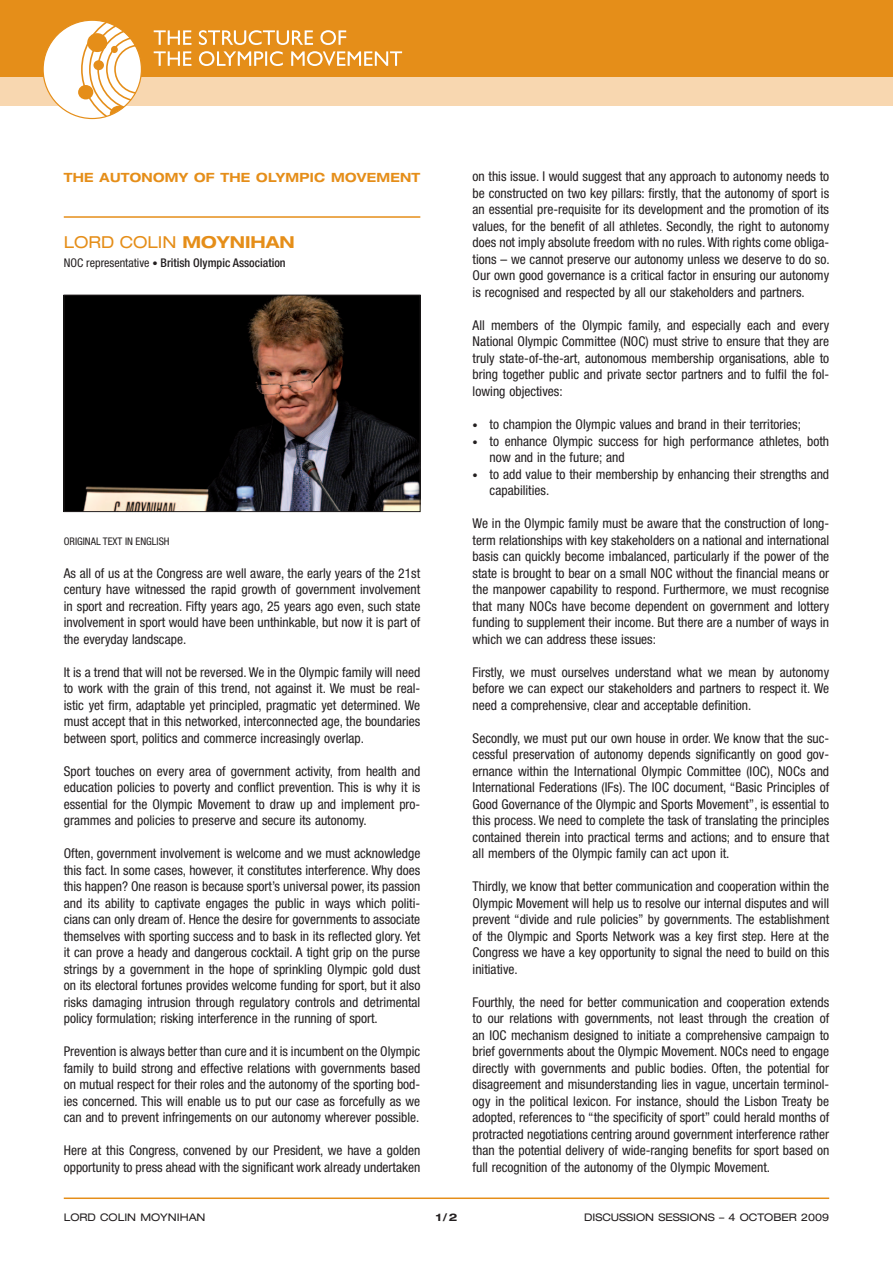
<style>
.page{position:relative;width:893px;height:1263px;background:#fff}
.page>*{position:absolute;margin:0;border:0;box-sizing:border-box;transform-origin:0 0}
.t1{font:expanded 16.5px "Helvetica Neue";color:#e58e19}
.t2{font:condensed 13.5px/16.5px "Helvetica Neue";color:#231f20;text-align:justify}
.t3{font:700 expanded 12.75px "Helvetica Neue";letter-spacing:.025em;color:#e58e19;scale:.95 1}
.t4{font:500 condensed 12px "Helvetica Neue";color:#231f20}
.t5{font:expanded 10.5px "Helvetica Neue";color:#231f20}
.t6{font:condensed 10.5px "Helvetica Neue";color:#231f20}
.t7{font:700 expanded 10.5px "Helvetica Neue";color:#231f20}
.s1{font-weight:700}
.s2{font-weight:400}
.s3{font-weight:400;font-size:10.5px}
.s4{font-size:10.5px}
</style>
<div class="page">
<div style="left:0;top:0;width:893px;height:77px;background:#e58e19"></div>
<div style="left:0;top:77px;width:893px;height:29px;background:#f8d7b0"></div>
<div style="left:43px;top:20px;width:98px;height:99px;background:#fff;border-radius:50%"></div>
<svg style="left:80px;top:20px;width:58px;height:99px"></svg>
<div style="left:87px;top:33px;width:20px;height:19px;background:#e58e19;border-radius:50%"></div>
<div style="left:111px;top:46px;width:7px;height:7px;background:#e58e19;border-radius:50%"></div>
<div style="left:78px;top:85px;width:15px;height:14px;background:#e58e19;border-radius:50%"></div>
<hr style="left:64px;top:1197px;width:765px;height:2px;background:#e58e19">
<svg style="left:154px;top:51px;width:248px;height:15px"></svg>
<svg style="left:154px;top:30px;width:192px;height:15px"></svg>
<hr style="left:64px;top:216px;width:356px;height:2px;background:#e58e19">
<img style="left:66px;top:297px;width:352px;height:213px">
<div style="left:64px;top:295px;width:356px;height:217px;border:1px solid #231f20"></div>
<p class="t3" style="left:64px;top:169px;width:108px">THE AUTONOMY</p>
<p class="t3" style="left:194px;top:169px;width:12px">OF</p>
<p class="t3" style="left:220px;top:169px;width:70px">THE OLYMPIC</p>
<p class="t3" style="left:331px;top:169px;width:28px">MOVEME</p>
<p class="t3" style="left:400px;top:169px;width:23px">NT</p>
<p class="t1" style="left:64px;top:232px;width:230px">LORD COLIN <span class="s1">MOYNIHAN</span></p>
<p class="t4" style="left:64px;top:256px;width:223px"><span class="s2">NOC representative</span> <span class="s3">•</span> British Olympic Association</p>
<p class="t6" style="left:64px;top:535px;width:107px">Original text in English</p>
<p class="t2" style="left:64px;top:564px;width:358px">As all of us at the Congress are well aware, the early years of the 21st century have witnessed the rapid growth of government involvement in sport and recreation. Fifty years ago, 25 years ago even, such state involvement in sport would have been unthinkable, but now it is part of the everyday landscape.</p>
<p class="t2" style="left:64px;top:663px;width:358px">It is a trend that will not be reversed. We in the Olympic family will need to work with the grain of this trend, not against it. We must be real&shy;istic yet firm, adaptable yet principled, pragmatic yet determined. We must accept that in this networked, interconnected age, the boundaries between sport, politics and commerce increasingly overlap.</p>
<p class="t2" style="left:64px;top:762px;width:358px">Sport touches on every area of government activity, from health and education policies to poverty and conflict prevention. This is why it is essential for the Olympic Movement to draw up and implement pro&shy;grammes and policies to preserve and secure its autonomy.</p>
<p class="t2" style="left:64px;top:845px;width:358px">Often, government involvement is welcome and we must acknowledge this fact. In some cases, however, it constitutes interference. Why does this happen? One reason is because sport’s universal power, its passion and its ability to captivate engages the public in ways which politi&shy;cians can only dream of. Hence the desire for governments to associate themselves with sporting success and to bask in its reflected glory. Yet it can prove a heady and dangerous cocktail. A tight grip on the purse strings by a government in the hope of sprinkling Olympic gold dust on its electoral fortunes provides welcome funding for sport, but it also risks damaging intrusion through regulatory controls and detrimental policy formulation; risking interference in the running of sport.</p>
<p class="t2" style="left:64px;top:1043px;width:358px">Prevention is always better than cure and it is incumbent on the Olympic family to build strong and effective relations with governments based on mutual respect for their roles and the autonomy of the sporting bod&shy;ies concerned. This will enable us to put our case as forcefully as we can and to prevent infringements on our autonomy wherever possible.</p>
<p class="t2" style="left:64px;top:1142px;width:358px">Here at this Congress, convened by our President, we have a golden opportunity to press ahead with the significant work already undertaken</p>
<p class="t2" style="left:473px;top:168px;width:359px">on this issue. I would suggest that any approach to autonomy needs to be constructed on two key pillars: firstly, that the autonomy of sport is an essential pre-requisite for its development and the promotion of its values, for the benefit of all athletes. Secondly, the right to autonomy does not imply absolute freedom with no rules. With rights come obliga&shy;tions – we cannot preserve our autonomy unless we deserve to do so.<br>Our own good governance is a critical factor in ensuring our autonomy is recognised and respected by all our stakeholders and partners.</p>
<p class="t2" style="left:473px;top:317px;width:358px">All members of the Olympic family, and especially each and every National Olympic Committee (NOC) must strive to ensure that they are truly state-of-the-art, autonomous membership organisations, able to bring together public and private sector partners and to fulfil the fol&shy;lowing objectives:</p>
<p class="t2" style="left:473px;top:416px;width:330px"><span class="s4">•</span> to champion the Olympic values and brand in their territories;</p>
<p class="t2" style="left:490px;top:432px;width:341px;text-indent:-17px"><span class="s4">•</span> to enhance Olympic success for high performance athletes, both now and in the future; and</p>
<p class="t2" style="left:490px;top:465px;width:341px;text-indent:-17px"><span class="s4">•</span> to add value to their membership by enhancing their strengths and capabilities.</p>
<p class="t2" style="left:473px;top:515px;width:358px">We in the Olympic family must be aware that the construction of long&shy;term relationships with key stakeholders on a national and international basis can quickly become imbalanced, particularly if the power of the state is brought to bear on a small NOC without the financial means or the manpower capability to respond. Furthermore, we must recognise that many NOCs have become dependent on government and lottery funding to supplement their income. But there are a number of ways in which we can address these issues:</p>
<p class="t2" style="left:473px;top:663px;width:358px">Firstly, we must ourselves understand what we mean by autonomy before we can expect our stakeholders and partners to respect it. We need a comprehensive, clear and acceptable definition.</p>
<p class="t2" style="left:473px;top:729px;width:358px">Secondly, we must put our own house in order. We know that the suc&shy;cessful preservation of autonomy depends significantly on good gov&shy;ernance within the International Olympic Committee (IOC), NOCs and International Federations (IFs). The IOC document, “Basic Principles of Good Governance of the Olympic and Sports Movement”, is essential to this process. We need to complete the task of translating the principles contained therein into practical terms and actions; and to ensure that all members of the Olympic family can act upon it.</p>
<p class="t2" style="left:473px;top:878px;width:358px">Thirdly, we know that better communication and cooperation within the Olympic Movement will help us to resolve our internal disputes and will prevent “divide and rule policies” by governments. The establishment of the Olympic and Sports Network was a key first step. Here at the Congress we have a key opportunity to signal the need to build on this initiative.</p>
<p class="t2" style="left:473px;top:993px;width:358px">Fourthly, the need for better communication and cooperation extends to our relations with governments, not least through the creation of an IOC mechanism designed to initiate a comprehensive campaign to brief governments about the Olympic Movement. NOCs need to engage directly with governments and public bodies. Often, the potential for disagreement and misunderstanding lies in vague, uncertain terminol&shy;ogy in the political lexicon. For instance, should the Lisbon Treaty be adopted, references to “the specificity of sport” could herald months of protracted negotiations centring around government interference rather than the potential delivery of wide-ranging benefits for sport based on full recognition of the autonomy of the Olympic Movement.</p>
<p class="t5" style="left:64px;top:1211px;width:143px">LORD COLIN MOYNIHAN</p>
<p class="t7" style="left:436px;top:1211px;width:23px">1/2</p>
<p class="t5" style="left:584px;top:1211px;width:16px">DISCUSSI</p>
<p class="t5" style="left:636px;top:1211px;width:30px">ON SESSI</p>
<p class="t5" style="left:690px;top:1211px;width:141px">ONS – 4 OCTOBER 2009</p>
</div>
